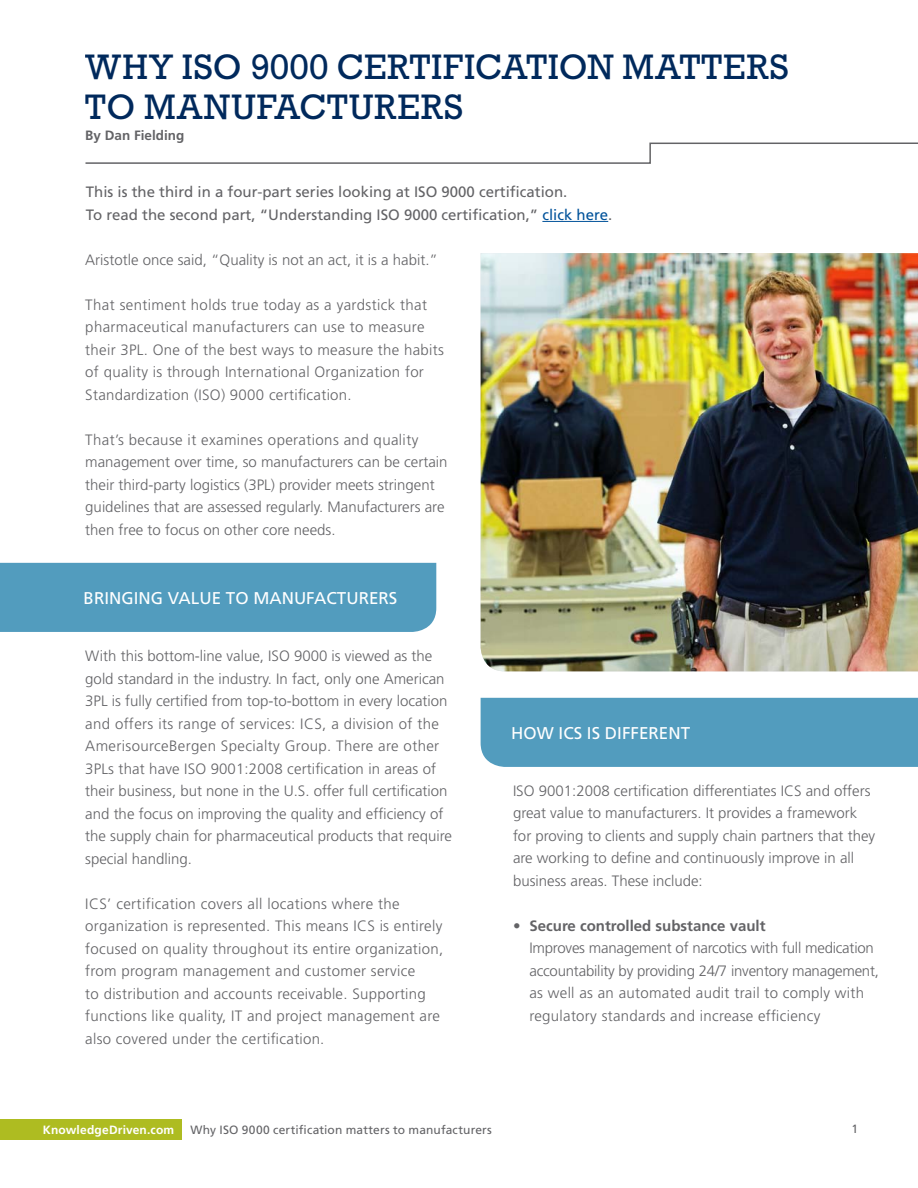
<style>
.page{position:relative;width:918px;height:1188px;background:#fff}
.page>*{position:absolute;margin:0;border:0;box-sizing:border-box;transform-origin:0 0}
.t1{font:36px/40.2px "Rockwell";letter-spacing:.025em;color:#00295c}
.t2{font:17.1px "Frutiger";color:#fff}
.t3{font:300 15px/22.5px "Frutiger";color:#636366}
.t4{font:300 15px/22.5px "Frutiger";letter-spacing:.02em;color:#636366}
.t5{font:15px/22.5px "Frutiger";color:#636366}
.t6{font:700 13.5px "Frutiger";color:#636366}
.t7{font:12px "Frutiger LT Std";letter-spacing:.015em;color:#636366}
.t8{font:700 12px "Frutiger";letter-spacing:.015em;color:#fff}
.s1{color:#01529a}
.s2{font-weight:700}
</style>
<div class="page">
<div style="left:0;top:1120px;width:182px;height:20px;background:#aebc21"></div>
<hr style="left:542px;top:221px;width:66px;height:1px;background:#01529a">
<svg style="left:85px;top:142px;width:833px;height:22px"></svg>
<img style="left:481px;top:253px;width:437px;height:418px">
<div style="left:0;top:563px;width:436px;height:69px;background:#529cbe"></div>
<div style="left:481px;top:698px;width:437px;height:69px;background:#529cbe"></div>
<h1 class="t1" style="left:85px;top:47px;width:705px">WHY ISO 9000 CERTIFICATION MATTERS<br>TO MANUFACTURERS</h1>
<p class="t6" style="left:85px;top:128px;width:101px">By Dan Fielding</p>
<p class="t5" style="left:86px;top:181px;width:528px">This is the third in a four-part series looking at ISO 9000 certification.<br>To read the second part, “Understanding ISO 9000 certification,” <span class="s1">click here</span>.</p>
<p class="t3" style="left:85px;top:248px;width:354px">Aristotle once said, “Quality is not an act, it is a habit.”</p>
<p class="t4" style="left:85px;top:293px;width:360px">That sentiment holds true today as a yardstick that pharmaceutical manufacturers can use to measure their 3PL. One of the best ways to measure the habits of quality is through International Organization for Standardization (ISO) 9000 certification.</p>
<p class="t3" style="left:85px;top:428px;width:364px">That’s because it examines operations and quality management over time, so manufacturers can be certain their third-party logistics (3PL) provider meets stringent guidelines that are assessed regularly. Manufacturers are then free to focus on other core needs.</p>
<p class="t2" style="left:84px;top:588px;width:315px">BRINGING VALUE TO MANUFACTURERS</p>
<p class="t3" style="left:85px;top:645px;width:368px">With this bottom-line value, ISO 9000 is viewed as the gold standard in the industry. In fact, only one American 3PL is fully certified from top-to-bottom in every location and offers its range of services: ICS, a division of the AmerisourceBergen Specialty Group. There are other 3PLs that have ISO 9001:2008 certification in areas of their business, but none in the U.S. offer full certification and the focus on improving the quality and efficiency of the supply chain for pharmaceutical products that require special handling.</p>
<p class="t4" style="left:85px;top:892px;width:359px">ICS’ certification covers all locations where the organization is represented. This means ICS is entirely focused on quality throughout its entire organization, from program management and customer service<br>to distribution and accounts receivable. Supporting functions like quality, IT and project management are also covered under the certification.</p>
<p class="t2" style="left:511px;top:723px;width:180px">HOW ICS IS DIFFERENT</p>
<p class="t3" style="left:513px;top:779px;width:364px">ISO 9001:2008 certification differentiates ICS and offers great value to manufacturers. It provides a framework for proving to clients and supply chain partners that they are working to define and continuously improve in all business areas. These include:</p>
<p class="t3" style="left:530px;top:914px;width:351px;text-indent:-17px"><span class="s2">• Secure controlled substance vault<br></span>Improves management of narcotics with full medication accountability by providing 24/7 inventory management, as well as an automated audit trail to comply with regulatory standards and increase efficiency</p>
<p class="t8" style="left:43px;top:1122px;width:133px">KnowledgeDriven.com</p>
<p class="t7" style="left:190px;top:1122px;width:303px">Why ISO 9000 certification matters to manufacturers</p>
<p class="t7" style="left:852px;top:1122px;width:8px">1</p>
</div>
